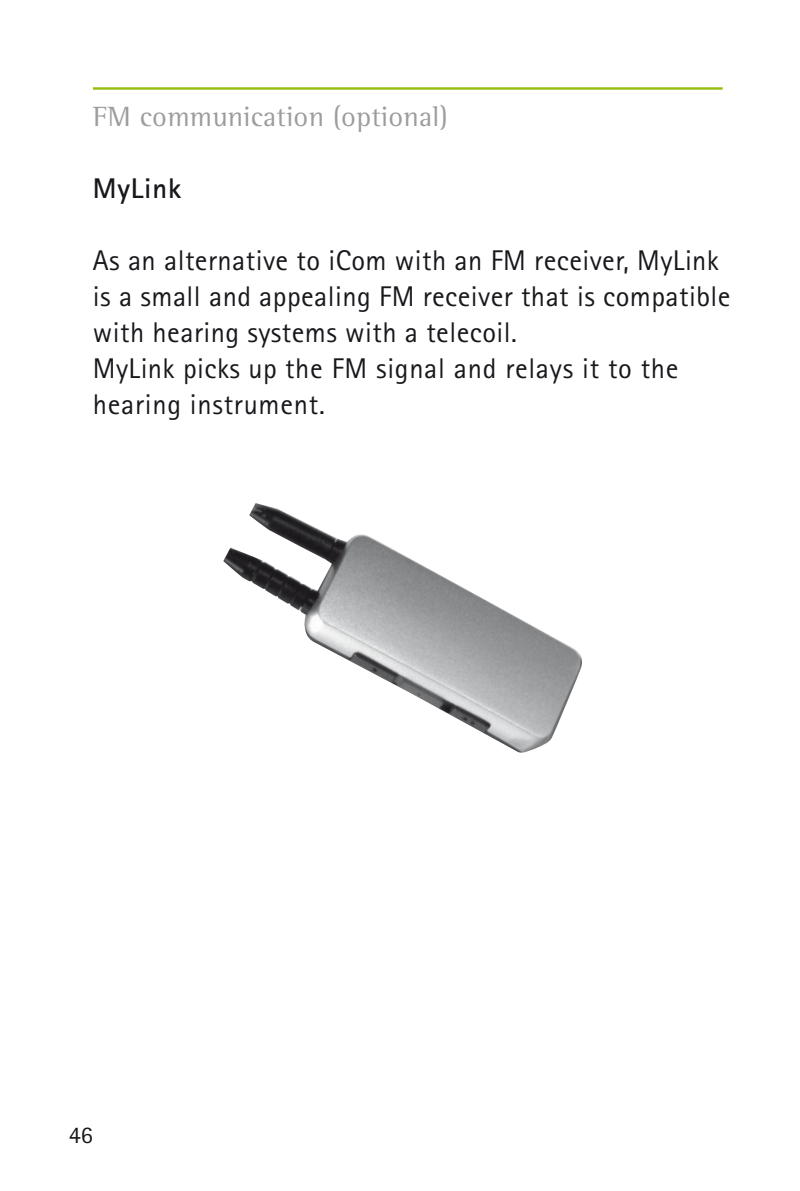
<style>
.page{position:relative;width:800px;height:1191px;background:#fff}
.page>*{position:absolute;margin:0;border:0;box-sizing:border-box;transform-origin:0 0}
.t1{font:28.5px/36px "Rotis Sans Serif";letter-spacing:.015em;color:#1a171c}
.t2{font:28.5px "Rotis Semi Serif";letter-spacing:.01em;color:#9c9d9f}
.t3{font:700 28.5px "Rotis Sans Serif";letter-spacing:.025em;color:#1a171c}
.t4{font:24px "Rotis Sans Serif";color:#1a171c}
</style>
<div class="page">
<img style="left:223px;top:503px;width:359px;height:250px">
<hr style="left:93px;top:87px;width:629px;height:3px;background:#97be0d">
<p class="t2" style="left:93px;top:106px;width:356px">FM communication (optional)</p>
<p class="t3" style="left:93px;top:179px;width:90px">MyLink</p>
<p class="t1" style="left:93px;top:245px;width:639px">As an alternative to iCom with an FM receiver, MyLink is a small and appealing FM receiver that is compatible with hearing systems with a telecoil.<br>MyLink picks up the FM signal and relays it to the hearing instrument.</p>
<p class="t4" style="left:69px;top:1126px;width:25px">46</p>
</div>
